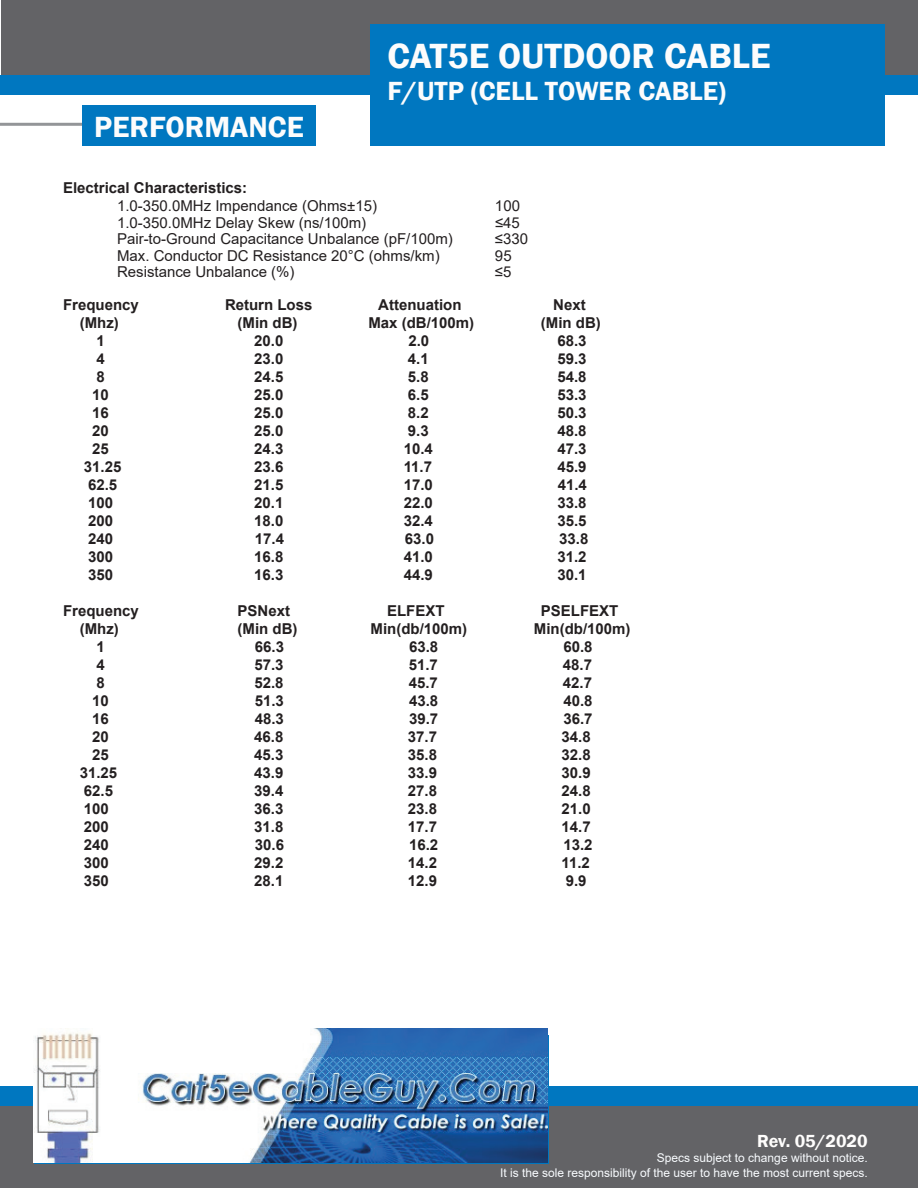
<style>
.page{position:relative;width:918px;height:1188px;background:#fff}
.page>*{position:absolute;margin:0;border:0;box-sizing:border-box;transform-origin:0 0}
.t1{font:600 36px "Franklin Gothic";color:#fcfcfc}
.t2{font:600 30px "Franklin Gothic";color:#fcfcfc}
.t3{font:600 27px "Franklin Gothic";color:#fcfcfc}
.t4{font:600 18px "Franklin Gothic";letter-spacing:-.005em;color:#fffefd}
.Default{font:700 15px "Arial";color:#231f20}
.Default-2{font:15px "Arial";color:#231f20}
.Pa0{font:700 15px "Arial";color:#231f20}
.t5{font:12px/14.4px "Arial";color:#f9fcff;text-align:right}
.t6{font:12px "Arial";color:#fffcff}
</style>
<div class="page">
<div style="left:1px;top:0;width:917px;height:75px;background:#636366"></div>
<div style="left:0;top:75px;width:918px;height:19px;background:#0077c0"></div>
<div style="left:370px;top:24px;width:515px;height:122px;background:#0077c0"></div>
<div style="left:1px;top:1098px;width:917px;height:90px;background:#636366"></div>
<div style="left:1px;top:1086px;width:917px;height:19px;background:#0077c0"></div>
<hr style="left:0;top:123px;width:203px;height:3px;background:#939598">
<div style="left:82px;top:105px;width:234px;height:41px;background:#0077c0"></div>
<img style="left:33px;top:1029px;width:515px;height:133px">
<p class="t2" style="left:94px;top:108px;width:211px">PERFORMANCE</p>
<p class="t1" style="left:388px;top:33px;width:384px">CAT5E OUTDOOR CABLE</p>
<p class="t3" style="left:388px;top:74px;width:340px">F/UTP (CELL TOWER CABLE)</p>
<p class="Default" style="left:63px;top:178px;width:186px">Electrical Characteristics:</p>
<p class="Default-2" style="left:117px;top:196px;width:262px">1.0-350.0MHz Impendance (Ohms±15)</p>
<p class="Default-2" style="left:495px;top:196px;width:27px">100</p>
<p class="Default-2" style="left:117px;top:212px;width:251px">1.0-350.0MHz Delay Skew (ns/100m)</p>
<p class="Default-2" style="left:495px;top:212px;width:26px">≤45</p>
<p class="Default-2" style="left:117px;top:229px;width:337px">Pair-to-Ground Capacitance Unbalance (pF/100m)</p>
<p class="Default-2" style="left:495px;top:229px;width:35px">≤330</p>
<p class="Default-2" style="left:117px;top:245px;width:324px">Max. Conductor DC Resistance 20°C (ohms/km)</p>
<p class="Default-2" style="left:495px;top:245px;width:18px">95</p>
<p class="Default-2" style="left:117px;top:262px;width:179px">Resistance Unbalance (%)</p>
<p class="Default-2" style="left:495px;top:262px;width:18px">≤5</p>
<p class="Default" style="left:63px;top:295px;width:77px">Frequency</p>
<p class="Default" style="left:225px;top:295px;width:89px">Return Loss</p>
<p class="Default" style="left:378px;top:295px;width:85px">Attenuation</p>
<p class="Default" style="left:553px;top:295px;width:34px">Next</p>
<p class="Default" style="left:80px;top:313px;width:41px">(Mhz)</p>
<p class="Default" style="left:238px;top:313px;width:61px">(Min dB)</p>
<p class="Default" style="left:368px;top:313px;width:107px">Max (dB/100m)</p>
<p class="Default" style="left:541px;top:313px;width:61px">(Min dB)</p>
<p class="Default" style="left:96px;top:331px;width:10px">1</p>
<p class="Default" style="left:254px;top:331px;width:31px">20.0</p>
<p class="Default" style="left:408px;top:331px;width:22px">2.0</p>
<p class="Default" style="left:557px;top:331px;width:31px">68.3</p>
<p class="Default" style="left:96px;top:349px;width:10px">4</p>
<p class="Default" style="left:254px;top:349px;width:31px">23.0</p>
<p class="Default" style="left:408px;top:349px;width:22px">4.1</p>
<p class="Default" style="left:557px;top:349px;width:31px">59.3</p>
<p class="Default" style="left:96px;top:367px;width:10px">8</p>
<p class="Default" style="left:254px;top:367px;width:31px">24.5</p>
<p class="Default" style="left:408px;top:367px;width:22px">5.8</p>
<p class="Default" style="left:557px;top:367px;width:31px">54.8</p>
<p class="Default" style="left:92px;top:385px;width:18px">10</p>
<p class="Default" style="left:254px;top:385px;width:31px">25.0</p>
<p class="Default" style="left:408px;top:385px;width:22px">6.5</p>
<p class="Default" style="left:557px;top:385px;width:31px">53.3</p>
<p class="Default" style="left:92px;top:403px;width:18px">16</p>
<p class="Default" style="left:254px;top:403px;width:31px">25.0</p>
<p class="Default" style="left:408px;top:403px;width:22px">8.2</p>
<p class="Default" style="left:557px;top:403px;width:31px">50.3</p>
<p class="Default" style="left:92px;top:421px;width:18px">20</p>
<p class="Default" style="left:254px;top:421px;width:31px">25.0</p>
<p class="Default" style="left:408px;top:421px;width:22px">9.3</p>
<p class="Default" style="left:557px;top:421px;width:31px">48.8</p>
<p class="Default" style="left:92px;top:439px;width:18px">25</p>
<p class="Default" style="left:254px;top:439px;width:31px">24.3</p>
<p class="Default" style="left:404px;top:439px;width:31px">10.4</p>
<p class="Default" style="left:557px;top:439px;width:31px">47.3</p>
<p class="Default" style="left:84px;top:457px;width:39px">31.25</p>
<p class="Default" style="left:254px;top:457px;width:31px">23.6</p>
<p class="Default" style="left:404px;top:457px;width:30px">11.7</p>
<p class="Default" style="left:557px;top:457px;width:31px">45.9</p>
<p class="Default" style="left:88px;top:475px;width:31px">62.5</p>
<p class="Default" style="left:254px;top:475px;width:31px">21.5</p>
<p class="Default" style="left:404px;top:475px;width:31px">17.0</p>
<p class="Default" style="left:558px;top:475px;width:31px">41.4</p>
<p class="Default" style="left:88px;top:493px;width:27px">100</p>
<p class="Default" style="left:254px;top:493px;width:31px">20.1</p>
<p class="Default" style="left:404px;top:493px;width:31px">22.0</p>
<p class="Default" style="left:557px;top:493px;width:31px">33.8</p>
<p class="Default" style="left:88px;top:511px;width:27px">200</p>
<p class="Default" style="left:254px;top:511px;width:31px">18.0</p>
<p class="Default" style="left:404px;top:511px;width:31px">32.4</p>
<p class="Default" style="left:557px;top:511px;width:31px">35.5</p>
<p class="Default" style="left:88px;top:529px;width:27px">240</p>
<p class="Default" style="left:255px;top:529px;width:31px">17.4</p>
<p class="Default" style="left:405px;top:529px;width:31px">63.0</p>
<p class="Default" style="left:559px;top:529px;width:31px">33.8</p>
<p class="Default" style="left:88px;top:547px;width:27px">300</p>
<p class="Default" style="left:254px;top:547px;width:31px">16.8</p>
<p class="Default" style="left:404px;top:547px;width:31px">41.0</p>
<p class="Default" style="left:557px;top:547px;width:31px">31.2</p>
<p class="Default" style="left:88px;top:565px;width:27px">350</p>
<p class="Default" style="left:254px;top:565px;width:31px">16.3</p>
<p class="Default" style="left:404px;top:565px;width:31px">44.9</p>
<p class="Default" style="left:557px;top:565px;width:31px">30.1</p>
<p class="Default" style="left:63px;top:601px;width:77px">Frequency</p>
<p class="Default" style="left:238px;top:601px;width:54px">PSNext</p>
<p class="Default" style="left:387px;top:601px;width:59px">ELFEXT</p>
<p class="Default" style="left:541px;top:601px;width:79px">PSELFEXT</p>
<p class="Default" style="left:80px;top:619px;width:41px">(Mhz)</p>
<p class="Default" style="left:238px;top:619px;width:61px">(Min dB)</p>
<p class="Default" style="left:371px;top:619px;width:98px">Min(db/100m)</p>
<p class="Default" style="left:534px;top:619px;width:98px">Min(db/100m)</p>
<p class="Default" style="left:96px;top:637px;width:10px">1</p>
<p class="Default" style="left:255px;top:637px;width:31px">66.3</p>
<p class="Default" style="left:409px;top:637px;width:31px">63.8</p>
<p class="Default" style="left:563px;top:637px;width:31px">60.8</p>
<p class="Default" style="left:96px;top:655px;width:10px">4</p>
<p class="Default" style="left:254px;top:655px;width:31px">57.3</p>
<p class="Default" style="left:409px;top:655px;width:31px">51.7</p>
<p class="Default" style="left:563px;top:655px;width:31px">48.7</p>
<p class="Default" style="left:96px;top:673px;width:10px">8</p>
<p class="Default" style="left:254px;top:673px;width:31px">52.8</p>
<p class="Default" style="left:409px;top:673px;width:31px">45.7</p>
<p class="Default" style="left:563px;top:673px;width:31px">42.7</p>
<p class="Default" style="left:92px;top:691px;width:18px">10</p>
<p class="Default" style="left:255px;top:691px;width:31px">51.3</p>
<p class="Default" style="left:409px;top:691px;width:31px">43.8</p>
<p class="Default" style="left:563px;top:691px;width:31px">40.8</p>
<p class="Pa0" style="left:92px;top:709px;width:18px">16</p>
<p class="Pa0" style="left:255px;top:709px;width:31px">48.3</p>
<p class="Pa0" style="left:409px;top:709px;width:31px">39.7</p>
<p class="Pa0" style="left:563px;top:709px;width:31px">36.7</p>
<p class="Pa0" style="left:92px;top:727px;width:18px">20</p>
<p class="Pa0" style="left:254px;top:727px;width:31px">46.8</p>
<p class="Pa0" style="left:408px;top:727px;width:31px">37.7</p>
<p class="Pa0" style="left:562px;top:727px;width:31px">34.8</p>
<p class="Pa0" style="left:92px;top:745px;width:18px">25</p>
<p class="Pa0" style="left:254px;top:745px;width:31px">45.3</p>
<p class="Pa0" style="left:408px;top:745px;width:31px">35.8</p>
<p class="Pa0" style="left:562px;top:745px;width:31px">32.8</p>
<p class="Pa0" style="left:80px;top:763px;width:39px">31.25</p>
<p class="Pa0" style="left:254px;top:763px;width:31px">43.9</p>
<p class="Pa0" style="left:408px;top:763px;width:31px">33.9</p>
<p class="Pa0" style="left:562px;top:763px;width:31px">30.9</p>
<p class="Pa0" style="left:84px;top:781px;width:31px">62.5</p>
<p class="Pa0" style="left:254px;top:781px;width:31px">39.4</p>
<p class="Pa0" style="left:408px;top:781px;width:31px">27.8</p>
<p class="Pa0" style="left:562px;top:781px;width:31px">24.8</p>
<p class="Pa0" style="left:84px;top:799px;width:27px">100</p>
<p class="Pa0" style="left:254px;top:799px;width:31px">36.3</p>
<p class="Pa0" style="left:408px;top:799px;width:31px">23.8</p>
<p class="Pa0" style="left:562px;top:799px;width:31px">21.0</p>
<p class="Pa0" style="left:84px;top:817px;width:27px">200</p>
<p class="Pa0" style="left:254px;top:817px;width:31px">31.8</p>
<p class="Pa0" style="left:408px;top:817px;width:31px">17.7</p>
<p class="Pa0" style="left:562px;top:817px;width:31px">14.7</p>
<p class="Pa0" style="left:84px;top:835px;width:27px">240</p>
<p class="Pa0" style="left:255px;top:835px;width:31px">30.6</p>
<p class="Pa0" style="left:409px;top:835px;width:31px">16.2</p>
<p class="Pa0" style="left:563px;top:835px;width:31px">13.2</p>
<p class="Pa0" style="left:84px;top:853px;width:27px">300</p>
<p class="Pa0" style="left:254px;top:853px;width:31px">29.2</p>
<p class="Pa0" style="left:408px;top:853px;width:31px">14.2</p>
<p class="Pa0" style="left:562px;top:853px;width:30px">11.2</p>
<p class="Pa0" style="left:84px;top:871px;width:27px">350</p>
<p class="Pa0" style="left:254px;top:871px;width:31px">28.1</p>
<p class="Pa0" style="left:408px;top:871px;width:31px">12.9</p>
<p class="Pa0" style="left:566px;top:871px;width:22px">9.9</p>
<p class="t4" style="left:757px;top:1130px;width:112px">Rev. 05/2020</p>
<p class="t5" style="left:500px;top:1151px;width:369px">Specs subject to change without notice.<br>It is the sole responsibility of the user to have the most current specs.</p>
<p class="t4" style="left:725px;top:1144px;width:112px">Rev. 08/2010</p>
<p class="t6" style="left:725px;top:1164px;width:178px">Subject to chang without notice.</p>
</div>
